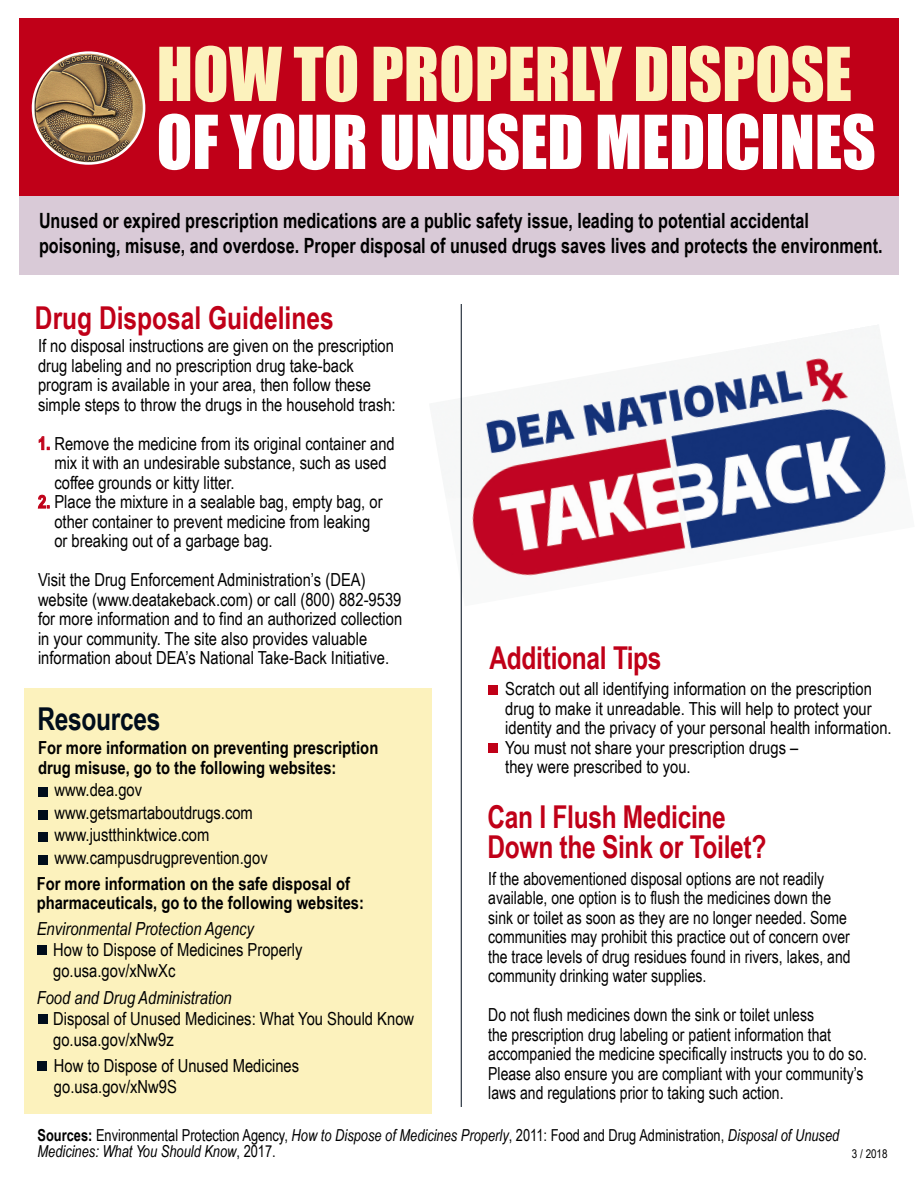
<style>
.page{position:relative;width:918px;height:1188px;background:#fff}
.page>*{position:absolute;margin:0;border:0;box-sizing:border-box;transform-origin:0 0}
.t1{font:68.7px "Impact";color:#fff;scale:.95 1}
.t2{font:68.7px "Impact";color:#fcf2bd;scale:.95 1}
.t3{font:700 31.5px/30px "Arial Narrow";letter-spacing:-.01em;color:#c00018;scale:.95 1}
.t4{font:700 31.5px "Arial Narrow";letter-spacing:-.01em;color:#000d1b;scale:.95 1}
.t5{font:700 21px/25.2px "Arial Narrow";color:#000;scale:.94 1}
.t6{font:18px/19.5px "Arial Narrow";color:#000}
.t7{font:18px/19.5px "Arial Narrow";color:#000;scale:.95 1}
.t8{font:700 18px/19.5px "Arial Narrow";color:#000}
.t9{font:italic 18px "Arial Narrow";color:#000}
.t10{font:italic 16.5px/16.5px "Arial Narrow";color:#000;scale:.95 1}
.t11{font:12px "Arial Narrow";color:#000}
.s1{font-weight:700;color:#c00018}
.s2{font-weight:700;font-style:normal}
.s3{font-style:normal}
</style>
<div class="page">
<div style="left:24px;top:688px;width:408px;height:426px;background:#fcf2bd"></div>
<div style="left:19px;top:195px;width:880px;height:79px;background:#d9cad7"></div>
<div style="left:19px;top:19px;width:880px;height:177px;background:#c00018"></div>
<svg style="left:32px;top:51px;width:113px;height:114px"></svg>
<img style="left:35px;top:54px;width:108px;height:108px">
<img style="left:460px;top:324px;width:446px;height:282px">
<hr style="left:461px;top:304px;width:1px;height:803px;background:#000d1b">
<div style="left:488px;top:743px;width:10px;height:10px;background:#c00018"></div>
<div style="left:489px;top:685px;width:9px;height:10px;background:#c00018"></div>
<svg style="left:39px;top:436px;width:10px;height:14px"></svg>
<svg style="left:38px;top:495px;width:11px;height:14px"></svg>
<div style="left:38px;top:787px;width:10px;height:10px;background:#000d1b"></div>
<div style="left:38px;top:855px;width:10px;height:10px;background:#000d1b"></div>
<div style="left:38px;top:832px;width:10px;height:10px;background:#000d1b"></div>
<div style="left:38px;top:810px;width:10px;height:10px;background:#000d1b"></div>
<div style="left:37px;top:945px;width:10px;height:10px;background:#000d1b"></div>
<div style="left:38px;top:1014px;width:10px;height:10px;background:#000d1b"></div>
<div style="left:37px;top:1062px;width:10px;height:9px;background:#000d1b"></div>
<h1 class="t2" style="left:157px;top:21px;width:733px">HOW TO PROPERLY DISPOSE</h1>
<h1 class="t1" style="left:157px;top:89px;width:759px">OF YOUR UNUSED MEDICINES</h1>
<p class="t5" style="left:39px;top:207px;width:899px">Unused or expired prescription medications are a public safety issue, leading to potential accidental poisoning, misuse, and overdose. Proper disposal of unused drugs saves lives and protects the environment.</p>
<h2 class="t3" style="left:35px;top:301px;width:316px">Drug Disposal Guidelines</h2>
<p class="t6" style="left:38px;top:335px;width:359px">If no disposal instructions are given on the prescription drug labeling and no prescription drug take-back program is available in your area, then follow these simple steps to throw the drugs in the household trash:</p>
<p class="t6" style="left:54px;top:433px;width:342px;text-indent:-16px"><span class="s1">1.</span> Remove the medicine from its original container and mix it with an undesirable substance, such as used coffee grounds or kitty litter.</p>
<p class="t6" style="left:54px;top:491px;width:330px;text-indent:-16px"><span class="s1">2.</span> Place the mixture in a sealable bag, empty bag, or other container to prevent medicine from leaking or breaking out of a garbage bag.</p>
<p class="t6" style="left:38px;top:569px;width:366px">Visit the Drug Enforcement Administration’s (DEA) website (www.deatakeback.com) or call (800) 882-9539 for more information and to find an authorized collection in your community. The site also provides valuable information about DEA’s National Take-Back Initiative.</p>
<h2 class="t4" style="left:37px;top:695px;width:131px">Resources</h2>
<p class="t8" style="left:38px;top:737px;width:342px">For more information on preventing prescription drug misuse, go to the following websites:</p>
<p class="t6" style="left:54px;top:778px;width:215px;line-height:22.5px">www.dea.gov www.getsmartaboutdrugs.com www.justthinktwice.com www.campusdrugprevention.gov</p>
<h2 class="t3" style="left:490px;top:641px;width:183px">Additional Tips</h2>
<p class="t6" style="left:505px;top:679px;width:388px">Scratch out all identifying information on the prescription drug to make it unreadable. This will help to protect your identity and the privacy of your personal health information.<br>You must not share your prescription drugs –<br>they were prescribed to you.</p>
<h2 class="t3" style="left:487px;top:801px;width:295px">Can I Flush Medicine<br>Down the Sink or Toilet?</h2>
<p class="t7" style="left:488px;top:868px;width:383px">If the abovementioned disposal options are not readily available, one option is to flush the medicines down the sink or toilet as soon as they are no longer needed. Some communities may prohibit this practice out of concern over the trace levels of drug residues found in rivers, lakes, and community drinking water supplies.</p>
<p class="t7" style="left:488px;top:1004px;width:400px">Do not flush medicines down the sink or toilet unless<br>the prescription drug labeling or patient information that accompanied the medicine specifically instructs you to do so.<br>Please also ensure you are compliant with your community’s laws and regulations prior to taking such action.</p>
<p class="t8" style="left:37px;top:873px;width:329px">For more information on the safe disposal of pharmaceuticals, go to the following websites:</p>
<p class="t9" style="left:37px;top:916px;width:219px">Environmental Protection Agency</p>
<p class="t6" style="left:53px;top:938px;width:251px;line-height:21px">How to Dispose of Medicines Properly go.usa.gov/xNwXc</p>
<p class="t9" style="left:37px;top:986px;width:197px">Food and Drug Administration</p>
<p class="t6" style="left:53px;top:1008px;width:363px;line-height:21px">Disposal of Unused Medicines: What You Should Know go.usa.gov/xNw9z</p>
<p class="t6" style="left:54px;top:1054px;width:247px;line-height:21px">How to Dispose of Unused Medicines go.usa.gov/xNw9S</p>
<p class="t10" style="left:38px;top:1126px;width:846px"><span class="s2">Sources:</span> <span class="s3">Environmental Protection Agency,</span> How to Dispose of Medicines Properly<span class="s3">, 2011: Food and Drug Administration,</span> Disposal of Unused<br>Medicines: What You Should Know<span class="s3">, 2017.</span></p>
<p class="t11" style="left:852px;top:1145px;width:37px">3 / 2018</p>
</div>
